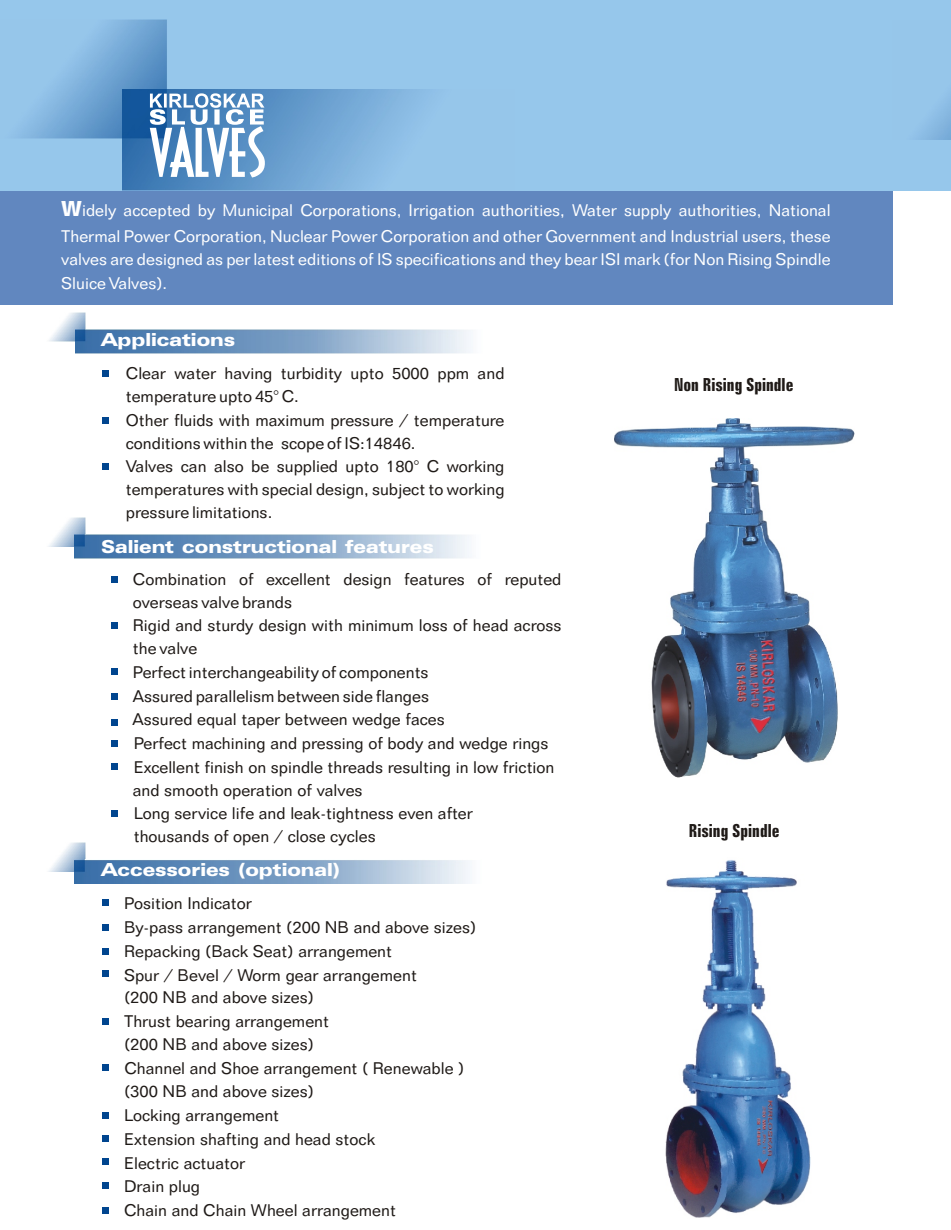
<style>
.page{position:relative;width:951px;height:1230px;background:#fff}
.page>*{position:absolute;margin:0;border:0;box-sizing:border-box;transform-origin:0 0}
.t1{font:18px "Zurich Blk Ex BT";color:#fff}
.t2{font:18px "Zurich Bd X Cn BT";color:#1f1a17}
.t3{font:16.5px/23.5px "Folio Bk BT";color:#1f1a17}
.t4{font:16.5px/24.2px "Folio Bk BT";color:#fff;text-align:justify}
.s1{font-weight:700;font-size:21px}
</style>
<div class="page">
<div style="left:0;top:151px;width:893px;height:153px;background:#6187bf"></div>
<div style="left:0;top:0;width:903px;height:190px;background:#96c7eb"></div>
<img style="left:49px;top:518px;width:37px;height:28px">
<img style="left:75px;top:535px;width:394px;height:23px">
<img style="left:49px;top:842px;width:37px;height:29px">
<img style="left:75px;top:859px;width:395px;height:24px">
<img style="left:122px;top:89px;width:301px;height:101px">
<img style="left:49px;top:312px;width:37px;height:29px">
<img style="left:75px;top:329px;width:396px;height:24px">
<div style="left:102px;top:370px;width:6px;height:7px;background:#00458f"></div>
<svg style="left:102px;top:417px;width:6px;height:6px"></svg>
<div style="left:102px;top:463px;width:6px;height:7px;background:#00458f"></div>
<div style="left:102px;top:899px;width:6px;height:7px;background:#00458f"></div>
<svg style="left:102px;top:924px;width:6px;height:6px"></svg>
<div style="left:102px;top:947px;width:6px;height:7px;background:#00458f"></div>
<svg style="left:102px;top:970px;width:6px;height:6px"></svg>
<div style="left:102px;top:1017px;width:6px;height:7px;background:#00458f"></div>
<svg style="left:102px;top:1064px;width:6px;height:6px"></svg>
<svg style="left:102px;top:1112px;width:6px;height:6px"></svg>
<svg style="left:102px;top:1135px;width:6px;height:6px"></svg>
<div style="left:102px;top:1158px;width:6px;height:7px;background:#00458f"></div>
<div style="left:102px;top:1181px;width:6px;height:7px;background:#00458f"></div>
<div style="left:102px;top:1206px;width:6px;height:7px;background:#00458f"></div>
<div style="left:111px;top:576px;width:7px;height:6px;background:#00458f"></div>
<div style="left:111px;top:622px;width:7px;height:7px;background:#00458f"></div>
<div style="left:111px;top:668px;width:7px;height:7px;background:#00458f"></div>
<div style="left:111px;top:693px;width:7px;height:7px;background:#00458f"></div>
<div style="left:111px;top:718px;width:7px;height:7px;background:#00458f"></div>
<div style="left:111px;top:740px;width:7px;height:7px;background:#00458f"></div>
<div style="left:111px;top:763px;width:7px;height:6px;background:#00458f"></div>
<div style="left:111px;top:809px;width:7px;height:7px;background:#00458f"></div>
<img style="left:665px;top:860px;width:146px;height:358px">
<img style="left:615px;top:418px;width:239px;height:359px">
<svg style="left:150px;top:93px;width:115px;height:84px;background:#96b7d7"></svg>
<div style="left:892px;top:0;width:59px;height:190px;background:#96c7eb"></div>
<p class="t4" style="left:61px;top:200px;width:771px"><span class="s1">W</span>idely accepted by Municipal Corporations, Irrigation authorities, Water supply authorities, National Thermal Power Corporation, Nuclear Power Corporation and other Government and Industrial users, these valves are designed as per latest editions of IS specifications and they bear ISI mark (for Non Rising Spindle Sluice Valves).</p>
<p class="t1" style="left:101px;top:332px;width:136px">Applications</p>
<p class="t3" style="left:126px;top:363px;width:380px;line-height:23.1px">Clear water having turbidity upto 5000 ppm and temperature upto 45° C.<br>Other fluids with maximum pressure / temperature conditions within the scope of IS:14846.<br>Valves can also be supplied upto 180° C working temperatures with special design, subject to working pressure limitations.</p>
<p class="t1" style="left:101px;top:539px;width:334px">Salient constructional features</p>
<p class="t3" style="left:132px;top:569px;width:430px">Combination of excellent design features of reputed overseas valve brands<br>Rigid and sturdy design with minimum loss of head across the valve<br>Perfect interchangeability of components<br>Assured parallelism between side flanges<br>Assured equal taper between wedge faces<br>Perfect machining and pressing of body and wedge rings Excellent finish on spindle threads resulting in low friction and smooth operation of valves<br>Long service life and leak-tightness even after<br>thousands of open / close cycles</p>
<p class="t1" style="left:101px;top:862px;width:241px">Accessories (optional)</p>
<p class="t3" style="left:124px;top:893px;width:354px">Position Indicator<br>By-pass arrangement (200 NB and above sizes)<br>Repacking (Back Seat) arrangement<br>Spur / Bevel / Worm gear arrangement<br>(200 NB and above sizes)<br>Thrust bearing arrangement<br>(200 NB and above sizes)<br>Channel and Shoe arrangement ( Renewable ) (300 NB and above sizes)<br>Locking arrangement<br>Extension shafting and head stock<br>Electric actuator<br>Drain plug<br>Chain and Chain Wheel arrangement</p>
<p class="t2" style="left:674px;top:377px;width:121px">Non Rising Spindle</p>
<p class="t2" style="left:689px;top:823px;width:92px">Rising Spindle</p>
</div>
